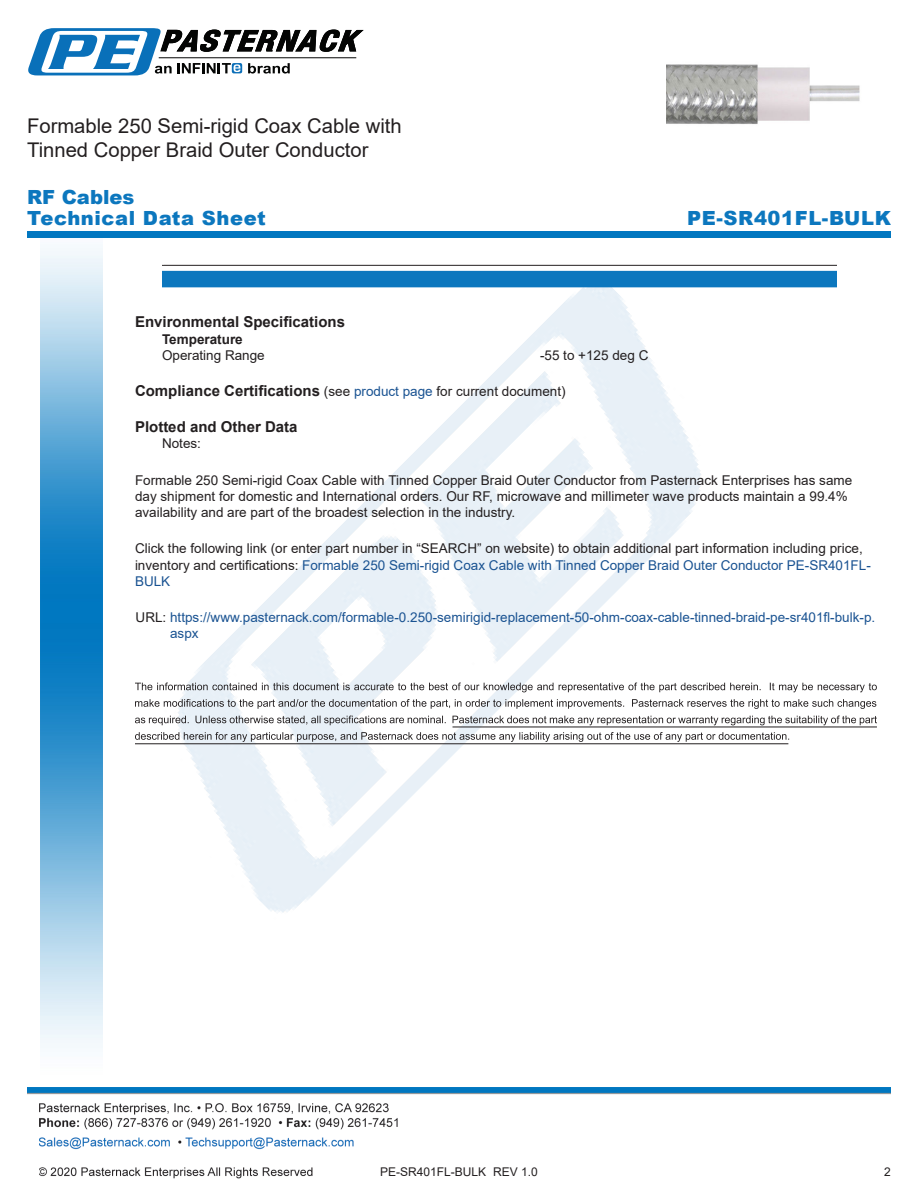
<style>
.page{position:relative;width:918px;height:1188px;background:#fff}
.page>*{position:absolute;margin:0;border:0;box-sizing:border-box;transform-origin:0 0}
.Web_Description_Para{font:20.25px/24.3px "Arial";color:#231f20}
.t1{font:900 19.5px "Arial";letter-spacing:.03em;color:#0c77be}
.t2{font:900 19.5px "Arial";color:#0c77be}
.Head1_for_Compliance{font:700 15px "Arial";color:#231f20}
.Head1{font:700 15px "Arial";color:#231f20}
.Web_Description_Para-2{font:13.5px/16.2px "Arial";color:#231f20}
.Web_Description_Para-3{font:13.5px/16.2px "Arial";color:#1a5392}
.Specs_Para{font:13.5px "Arial";color:#231f20}
.Head2_after_Head1{font:700 13.5px "Arial";color:#231f20}
.t3{font:12px "Arial";color:#231f20}
.s1{font-weight:400;font-size:13.5px}
.s2{font-weight:400;font-size:13.5px;color:#1a5392}
.s3{color:#1a5392}
.s4{color:#231f20}
</style>
<div class="page">
<img style="left:39px;top:1103px;width:359px;height:76px">
<img style="left:102px;top:248px;width:719px;height:722px">
<img style="left:40px;top:237px;width:62px;height:811px">
<img style="left:27px;top:1088px;width:864px;height:7px">
<div style="left:27px;top:231px;width:864px;height:6px;background:#0177c0"></div>
<svg style="left:28px;top:28px;width:336px;height:47px"></svg>
<hr style="left:162px;top:265px;width:675px;height:1px;background:#231f20">
<div style="left:162px;top:271px;width:675px;height:16px;background:#0c77be"></div>
<svg style="left:135px;top:683px;width:742px;height:9px"></svg>
<svg style="left:135px;top:699px;width:741px;height:10px"></svg>
<svg style="left:135px;top:716px;width:742px;height:9px"></svg>
<svg style="left:135px;top:732px;width:654px;height:10px"></svg>
<hr style="left:453px;top:727px;width:424px;height:1px;background:#231f20">
<hr style="left:135px;top:743px;width:653px;height:1px;background:#231f20">
<img style="left:666px;top:64px;width:194px;height:60px">
<h1 class="Web_Description_Para" style="left:27px;top:114px;width:376px">Formable 250 Semi-rigid Coax Cable with<br>Tinned Copper Braid Outer Conductor</h1>
<p class="t2" style="left:27px;top:183px;width:109px">RF Cables</p>
<p class="t1" style="left:27px;top:204px;width:240px">Technical Data Sheet</p>
<p class="t1" style="left:687px;top:203px;width:205px">PE-SR401FL-BULK</p>
<p class="Head1" style="left:135px;top:312px;width:212px">Environmental Specifications</p>
<p class="Head2_after_Head1" style="left:162px;top:329px;width:82px">Temperature</p>
<p class="Specs_Para" style="left:162px;top:346px;width:104px">Operating Range</p>
<p class="Specs_Para" style="left:540px;top:346px;width:110px">-55 to +125 deg C</p>
<p class="Head1_for_Compliance" style="left:135px;top:380px;width:432px">Compliance Certifications <span class="s1">(see</span> <span class="s2">product page</span> <span class="s1">for current document)</span></p>
<p class="Head1_for_Compliance" style="left:135px;top:416px;width:164px">Plotted and Other Data</p>
<p class="Specs_Para" style="left:162px;top:434px;width:41px">Notes:</p>
<h1 class="Web_Description_Para-2" style="left:135px;top:472px;width:719px">Formable 250 Semi-rigid Coax Cable with Tinned Copper Braid Outer Conductor from Pasternack Enterprises has same day shipment for domestic and International orders. Our RF, microwave and millimeter wave products maintain a 99.4% availability and are part of the broadest selection in the industry.</h1>
<h1 class="Web_Description_Para-2" style="left:135px;top:540px;width:737px">Click the following link (or enter part number in “SEARCH” on website) to obtain additional part information including price, inventory and certifications: <span class="s3">Formable 250 Semi-rigid Coax Cable with Tinned Copper Braid Outer Conductor PE-SR401FL-<br>BULK</span></h1>
<h1 class="Web_Description_Para-3" style="left:170px;top:609px;width:707px;text-indent:-34px"><span class="s4">URL:</span> https://www.pasternack.com/formable-0.250-semirigid-replacement-50-ohm-coax-cable-tinned-braid-pe-sr401fl-bulk-p. aspx</h1>
<p class="t3" style="left:380px;top:1163px;width:159px">PE-SR401FL-BULK REV 1.0</p>
<p class="t3" style="left:884px;top:1163px;width:8px">2</p>
</div>
